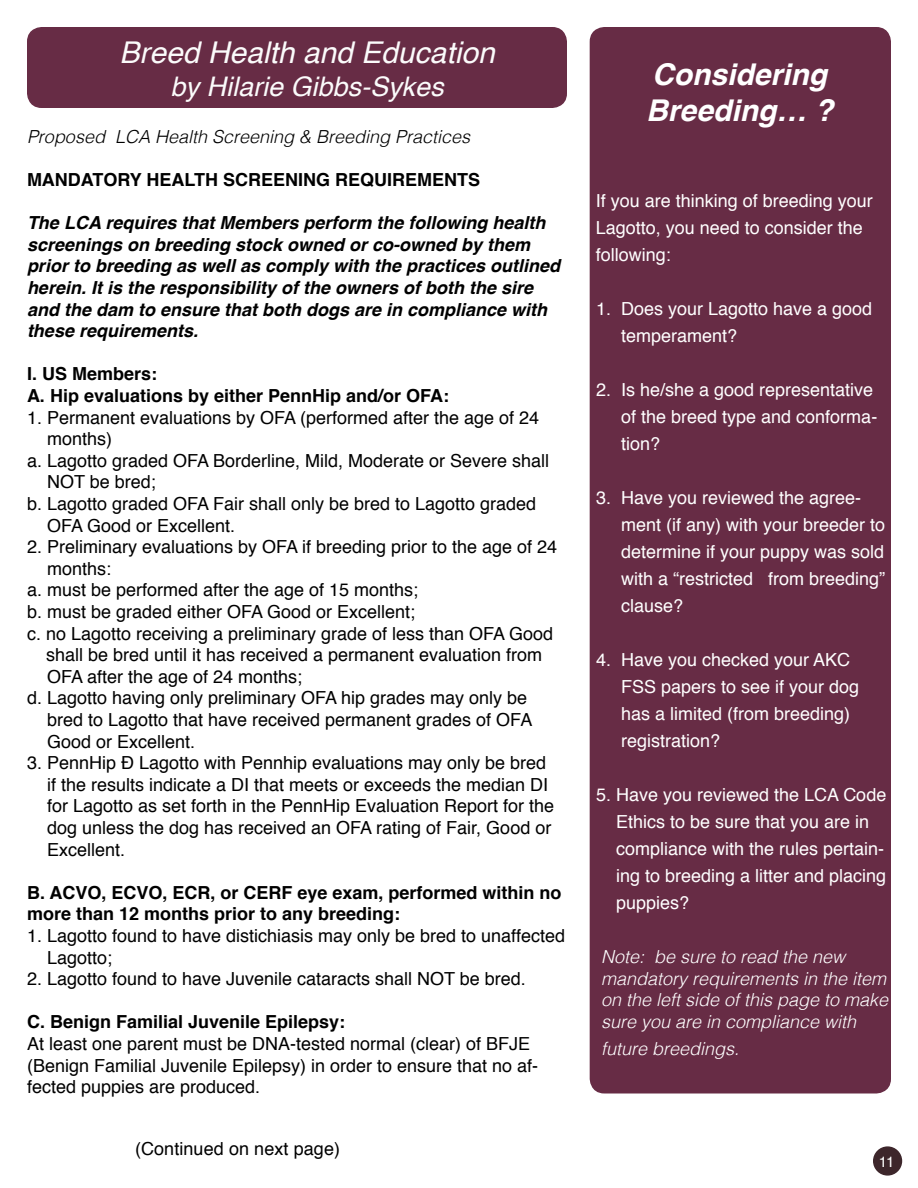
<style>
.page{position:relative;width:918px;height:1188px;background:#fff}
.page>*{position:absolute;margin:0;border:0;box-sizing:border-box;transform-origin:0 0}
.t1{font:italic 30px "Helvetica";color:#fbfbfb}
.t2{font:italic 700 30px/36px "Helvetica";color:#fff}
.t3{font:italic 27px "Helvetica";color:#fbfbfb}
.t4{font:18px/21.6px "Helvetica";color:#000}
.t5{font:18px/27px "Helvetica";color:#fff}
.t6{font:italic 700 18px/21.6px "Helvetica";color:#000}
.t7{font:700 18px/21.6px "Helvetica";color:#000}
.t8{font:italic 300 18px/21.6px "Helvetica";color:#fff}
.t9{font:italic 300 18px "Helvetica";color:#000}
.t10{font:15px "Helvetica";color:#fff}
</style>
<div class="page">
<div style="left:28px;top:28px;width:538px;height:79px;background:#672c45;border-radius:14px"></div>
<div style="left:27px;top:27px;width:540px;height:81px;border:2px solid #672c45;border-radius:14px"></div>
<div style="left:590px;top:28px;width:300px;height:1065px;background:#672c45;border-radius:14px"></div>
<div style="left:590px;top:27px;width:301px;height:1067px;border:2px solid #672c45;border-radius:14px"></div>
<div style="left:874px;top:1147px;width:27px;height:28px;background:#3d262b;border-radius:50%"></div>
<div style="left:873px;top:1146px;width:29px;height:30px;border:2px solid #3d262b;border-radius:50%"></div>
<h1 class="t1" style="left:119px;top:29px;width:377px">Breed Health and Education</h1>
<h2 class="t3" style="left:171px;top:65px;width:275px">by Hilarie Gibbs-Sykes</h2>
<p class="t9" style="left:27px;top:121px;width:445px">Proposed LCA Health Screening &amp; Breeding Practices</p>
<p class="t7" style="left:27px;top:169px;width:455px">MANDATORY HEALTH SCREENING REQUIREMENTS</p>
<p class="t6" style="left:27px;top:212px;width:535px">The LCA requires that Members perform the following health screenings on breeding stock owned or co-owned by them prior to breeding as well as comply with the practices outlined herein. It is the responsibility of the owners of both the sire and the dam to ensure that both dogs are in compliance with these requirements.</p>
<p class="t7" style="left:27px;top:363px;width:424px">I. US Members:<br>A. Hip evaluations by either PennHip and/or OFA:</p>
<p class="t4" style="left:27px;top:407px;width:514px">1. Permanent evaluations by OFA (performed after the age of 24</p>
<p class="t4" style="left:47px;top:429px;width:67px">months)</p>
<p class="t4" style="left:27px;top:450px;width:524px">a. Lagotto graded OFA Borderline, Mild, Moderate or Severe shall</p>
<p class="t4" style="left:47px;top:472px;width:110px">NOT be bred;</p>
<p class="t4" style="left:27px;top:493px;width:511px">b. Lagotto graded OFA Fair shall only be bred to Lagotto graded</p>
<p class="t4" style="left:47px;top:515px;width:190px">OFA Good or Excellent.</p>
<p class="t4" style="left:27px;top:537px;width:532px">2. Preliminary evaluations by OFA if breeding prior to the age of 24</p>
<p class="t4" style="left:47px;top:558px;width:66px">months:</p>
<p class="t4" style="left:27px;top:580px;width:393px">a. must be performed after the age of 15 months;</p>
<p class="t4" style="left:27px;top:601px;width:390px">b. must be graded either OFA Good or Excellent;</p>
<p class="t4" style="left:27px;top:623px;width:528px">c. no Lagotto receiving a preliminary grade of less than OFA Good</p>
<p class="t4" style="left:46px;top:645px;width:498px">shall be bred until it has received a permanent evaluation from</p>
<p class="t4" style="left:47px;top:666px;width:257px">OFA after the age of 24 months;</p>
<p class="t4" style="left:27px;top:688px;width:502px">d. Lagotto having only preliminary OFA hip grades may only be</p>
<p class="t4" style="left:47px;top:709px;width:487px">bred to Lagotto that have received permanent grades of OFA</p>
<p class="t4" style="left:47px;top:731px;width:150px">Good or Excellent.</p>
<p class="t4" style="left:47px;top:753px;width:509px;text-indent:-20px">3. PennHip Ð Lagotto with Pennhip evaluations may only be bred if the results indicate a DI that meets or exceeds the median DI for Lagotto as set forth in the PennHip Evaluation Report for the dog unless the dog has received an OFA rating of Fair, Good or Excellent.</p>
<p class="t7" style="left:27px;top:882px;width:536px">B. ACVO, ECVO, ECR, or CERF eye exam, performed within no more than 12 months prior to any breeding:</p>
<p class="t4" style="left:47px;top:925px;width:520px;text-indent:-20px">1. Lagotto found to have distichiasis may only be bred to unaffected<br>Lagotto;</p>
<p class="t4" style="left:27px;top:969px;width:500px">2. Lagotto found to have Juvenile cataracts shall NOT be bred.</p>
<p class="t7" style="left:27px;top:1011px;width:320px">C. Benign Familial Juvenile Epilepsy:</p>
<p class="t4" style="left:27px;top:1033px;width:513px">At least one parent must be DNA-tested normal (clear) of BFJE (Benign Familial Juvenile Epilepsy) in order to ensure that no af&shy;fected puppies are produced.</p>
<p class="t4" style="left:135px;top:1138px;width:207px">(Continued on next page)</p>
<h1 class="t2" style="left:646px;top:56px;width:188px">Considering<br>Breeding… ?</h1>
<p class="t5" style="left:596px;top:188px;width:279px">If you are thinking of breeding your<br>Lagotto, you need to consider the following:</p>
<p class="t5" style="left:621px;top:296px;width:253px;text-indent:-25px">1. Does your Lagotto have a good temperament?</p>
<p class="t5" style="left:621px;top:377px;width:258px;text-indent:-25px">2. Is he/she a good representative of the breed type and conforma&shy;tion?</p>
<p class="t5" style="left:621px;top:485px;width:266px;text-indent:-25px">3. Have you reviewed the agree&shy;ment (if any) with your breeder to determine if your puppy was sold with a “restricted from breeding” clause?</p>
<p class="t5" style="left:621px;top:647px;width:240px;text-indent:-25px">4. Have you checked your AKC<br>FSS papers to see if your dog has a limited (from breeding) registration?</p>
<p class="t5" style="left:616px;top:782px;width:272px;text-indent:-20px">5. Have you reviewed the LCA Code<br>Ethics to be sure that you are in compliance with the rules pertain&shy;ing to breeding a litter and placing puppies?</p>
<p class="t8" style="left:601px;top:945px;width:288px">Note: be sure to read the new mandatory requirements in the item on the left side of this page to make sure you are in compliance with</p>
<p class="t8" style="left:601px;top:1037px;width:140px">future breedings.</p>
<p class="t10" style="left:879px;top:1151px;width:17px">11</p>
</div>
